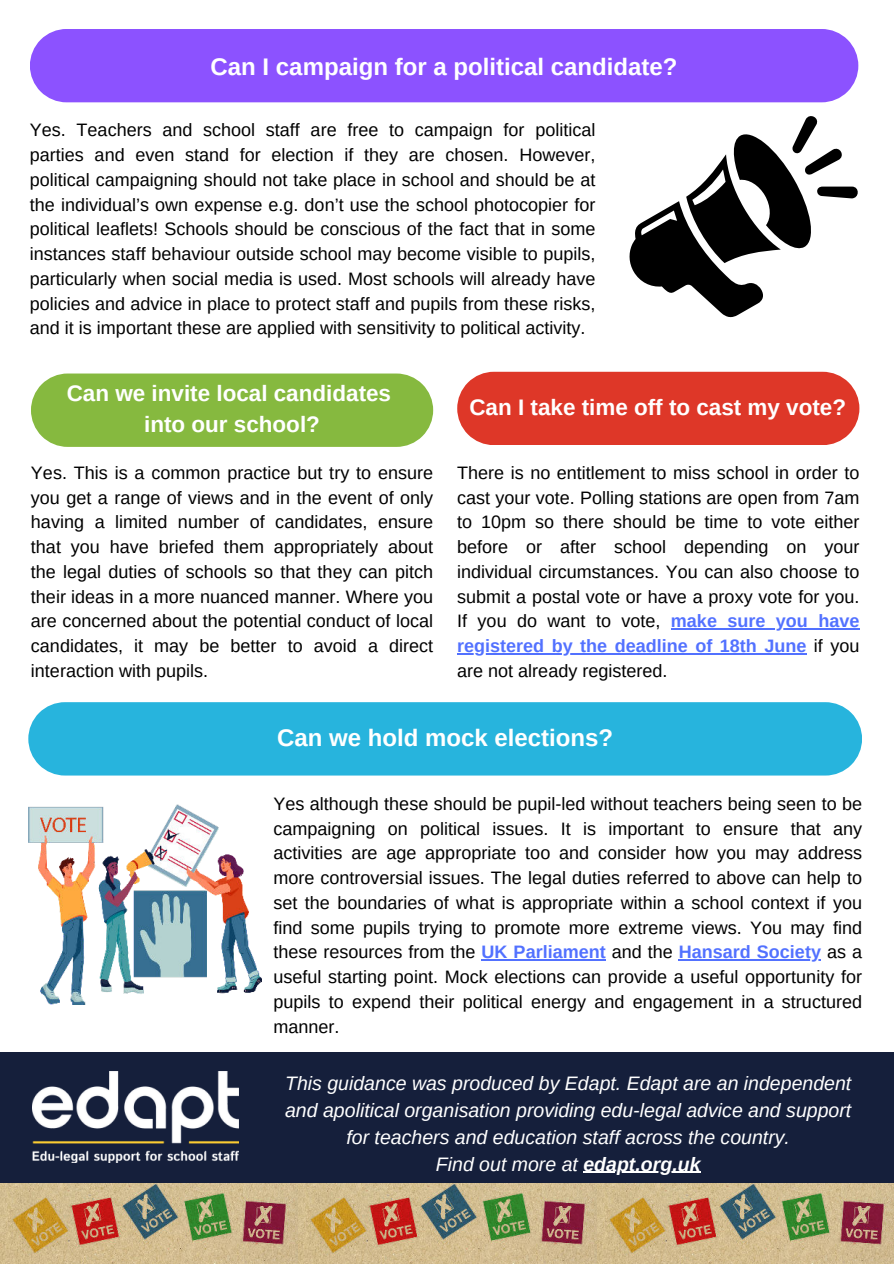
<style>
.page{position:relative;width:894px;height:1264px;background:#fff}
.page>*{position:absolute;margin:0;border:0;box-sizing:border-box;transform-origin:0 0}
.t1{font:700 24px "Arimo";color:#fff}
.t2{font:700 22.5px/30.3px "Arimo";color:#fff;text-align:center}
.t3{font:italic 19.5px/27px "Arimo";color:#fff;text-align:center}
.t4{font:18px/24.8px "Arimo";color:#000;text-align:justify}
.s1{font-weight:700;color:#5271ff}
.s2{font-weight:700}
</style>
<div class="page">
<div style="left:0;top:1052px;width:893px;height:130px;background:#151f3b"></div>
<img style="left:0;top:1183px;width:893px;height:80px">
<img style="left:32px;top:1071px;width:206px;height:91px">
<svg style="left:629px;top:116px;width:229px;height:202px"></svg>
<div style="left:30px;top:29px;width:828px;height:73px;background:#8c52ff"></div>
<div style="left:31px;top:373px;width:402px;height:74px;background:#86b93f"></div>
<hr style="left:670px;top:628px;width:189px;height:1px;background:#5271ff">
<hr style="left:457px;top:653px;width:349px;height:1px;background:#5271ff">
<div style="left:457px;top:372px;width:402px;height:73px;background:#de3728"></div>
<img style="left:28px;top:804px;width:233px;height:200px">
<hr style="left:481px;top:959px;width:124px;height:1px;background:#5271ff">
<hr style="left:678px;top:959px;width:142px;height:1px;background:#5271ff">
<div style="left:28px;top:702px;width:833px;height:73px;background:#27b4dd"></div>
<hr style="left:583px;top:1171px;width:117px;height:1px;background:#fff">
<h1 class="t1" style="left:210px;top:50px;width:468px">Can I campaign for a political candidate?</h1>
<p class="t4" style="left:30px;top:118px;width:567px">Yes. Teachers and school staff are free to campaign for political parties and even stand for election if they are chosen. However, political campaigning should not take place in school and should be at the individual’s own expense e.g. don’t use the school photocopier for political leaflets! Schools should be conscious of the fact that in some instances staff behaviour outside school may become visible to pupils, particularly when social media is used. Most schools will already have policies and advice in place to protect staff and pupils from these risks, and it is important these are applied with sensitivity to political activity.</p>
<p class="t2" style="left:67px;top:378px;width:326px">Can we invite local candidates into our school?</p>
<p class="t4" style="left:31px;top:460px;width:403px">Yes. This is a common practice but try to ensure you get a range of views and in the event of only having a limited number of candidates, ensure that you have briefed them appropriately about the legal duties of schools so that they can pitch their ideas in a more nuanced manner. Where you are concerned about the potential conduct of local candidates, it may be better to avoid a direct interaction with pupils.</p>
<p class="t2" style="left:469px;top:392px;width:378px">Can I take time off to cast my vote?</p>
<p class="t4" style="left:457px;top:460px;width:403px">There is no entitlement to miss school in order to cast your vote. Polling stations are open from 7am to 10pm so there should be time to vote either before or after school depending on your individual circumstances. You can also choose to submit a postal vote or have a proxy vote for you.<br>If you do want to vote, <span class="s1">make sure you have registered by the deadline of 18th June</span> if you are not already registered.</p>
<h1 class="t1" style="left:277px;top:721px;width:337px">Can we hold mock elections?</h1>
<p class="t4" style="left:273px;top:791px;width:590px">Yes although these should be pupil-led without teachers being seen to be campaigning on political issues. It is important to ensure that any activities are age appropriate too and consider how you may address more controversial issues. The legal duties referred to above can help to set the boundaries of what is appropriate within a school context if you find some pupils trying to promote more extreme views. You may find these resources from the <span class="s1">UK Parliament</span> and the <span class="s1">Hansard Society</span> as a useful starting point. Mock elections can provide a useful opportunity for pupils to expend their political energy and engagement in a structured manner.</p>
<p class="t3" style="left:285px;top:1069px;width:567px">This guidance was produced by Edapt. Edapt are an independent and apolitical organisation providing edu-legal advice and support for teachers and education staff across the country.<br>Find out more at <span class="s2">edapt.org.uk</span></p>
</div>
